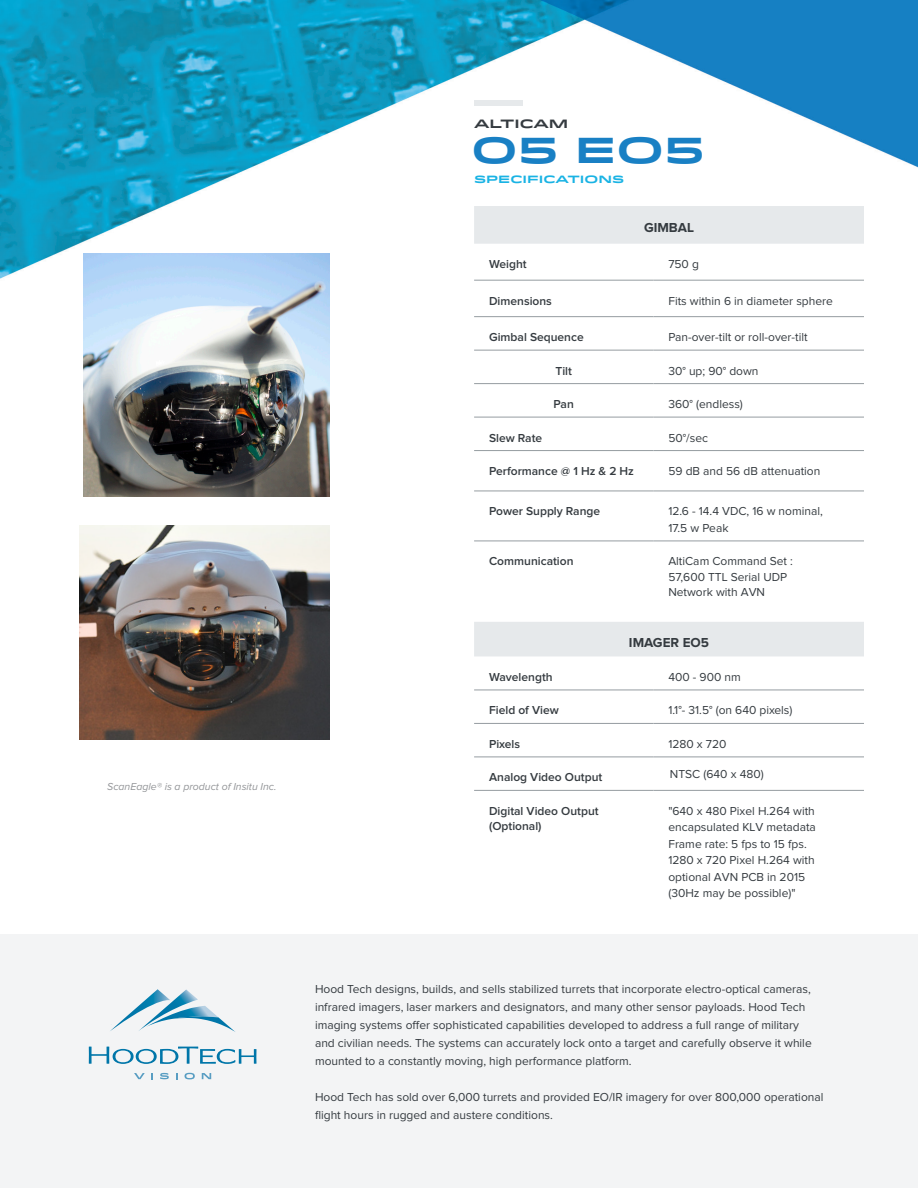
<style>
.page{position:relative;width:918px;height:1188px;background:#fff}
.page>*{position:absolute;margin:0;border:0;box-sizing:border-box;transform-origin:0 0}
.t1{font:700 36px "Idlewild";color:#1980c4}
.t2{font:700 13.5px "Proxima Nova";color:#353b40}
.t3{font:12px/16.5px "Proxima Nova";color:#353b40}
.t4{font:600 12px/15px "Proxima Nova";color:#353b40}
.t5{font:700 12px "Idlewild";color:#353b40}
.t6{font:italic 10.5px "Proxima Nova";color:#939598}
.t7{font:700 10.5px "Idlewild";color:#1ab3e4}
</style>
<div class="page">
<img style="left:0;top:0;width:918px;height:734px">
<img style="left:83px;top:254px;width:247px;height:243px">
<svg style="left:474px;top:206px;width:390px;height:450px"></svg>
<hr style="left:474px;top:280px;width:179px;height:1px;background:#959ca1">
<hr style="left:653px;top:280px;width:211px;height:1px;background:#959ca1">
<hr style="left:474px;top:316px;width:179px;height:1px;background:#959ca1">
<hr style="left:653px;top:316px;width:211px;height:1px;background:#959ca1">
<hr style="left:474px;top:350px;width:179px;height:1px;background:#959ca1">
<hr style="left:653px;top:350px;width:211px;height:1px;background:#959ca1">
<hr style="left:474px;top:383px;width:179px;height:1px;background:#959ca1">
<hr style="left:653px;top:383px;width:211px;height:1px;background:#959ca1">
<hr style="left:474px;top:417px;width:179px;height:1px;background:#959ca1">
<hr style="left:653px;top:417px;width:211px;height:1px;background:#959ca1">
<hr style="left:474px;top:450px;width:179px;height:1px;background:#959ca1">
<hr style="left:653px;top:450px;width:211px;height:1px;background:#959ca1">
<hr style="left:474px;top:491px;width:179px;height:1px;background:#959ca1">
<hr style="left:653px;top:491px;width:211px;height:1px;background:#959ca1">
<hr style="left:474px;top:541px;width:179px;height:1px;background:#959ca1">
<hr style="left:653px;top:541px;width:211px;height:1px;background:#959ca1">
<hr style="left:474px;top:690px;width:179px;height:1px;background:#959ca1">
<hr style="left:653px;top:690px;width:211px;height:1px;background:#959ca1">
<hr style="left:474px;top:723px;width:179px;height:1px;background:#959ca1">
<hr style="left:653px;top:723px;width:211px;height:1px;background:#959ca1">
<hr style="left:474px;top:757px;width:179px;height:1px;background:#959ca1">
<hr style="left:653px;top:757px;width:211px;height:1px;background:#959ca1">
<hr style="left:474px;top:790px;width:179px;height:1px;background:#959ca1">
<hr style="left:653px;top:790px;width:211px;height:1px;background:#959ca1">
<div style="left:474px;top:100px;width:49px;height:6px;background:#e6e9eb"></div>
<div style="left:0;top:934px;width:918px;height:254px;background:#f3f4f5"></div>
<img style="left:170px;top:989px;width:28px;height:17px">
<img style="left:170px;top:1006px;width:46px;height:14px">
<svg style="left:172px;top:1015px;width:63px;height:17px"></svg>
<img style="left:110px;top:989px;width:60px;height:42px">
<svg style="left:89px;top:1047px;width:167px;height:17px"></svg>
<svg style="left:134px;top:1073px;width:11px;height:6px"></svg>
<svg style="left:151px;top:1073px;width:2px;height:6px"></svg>
<svg style="left:160px;top:1073px;width:9px;height:6px"></svg>
<svg style="left:176px;top:1073px;width:2px;height:6px"></svg>
<svg style="left:185px;top:1073px;width:10px;height:6px"></svg>
<svg style="left:202px;top:1073px;width:9px;height:6px"></svg>
<img style="left:79px;top:525px;width:250px;height:215px">
<p class="t6" style="left:107px;top:782px;width:171px">ScanEagle® is a product of Insitu Inc.</p>
<p class="t5" style="left:474px;top:114px;width:96px">ALTICAM</p>
<p class="t1" style="left:471px;top:123px;width:235px">05 EO5</p>
<p class="t7" style="left:474px;top:171px;width:152px">SPECIFICATIONS</p>
<p class="t2" style="left:644px;top:221px;width:52px">GIMBAL</p>
<p class="t4" style="left:489px;top:257px;width:39px">Weight</p>
<p class="t3" style="left:668px;top:256px;width:32px">750 g</p>
<p class="t4" style="left:489px;top:294px;width:64px">Dimensions</p>
<p class="t3" style="left:668px;top:293px;width:166px">Fits within 6 in diameter sphere</p>
<p class="t4" style="left:489px;top:330px;width:96px">Gimbal Sequence</p>
<p class="t3" style="left:668px;top:329px;width:141px">Pan-over-tilt or roll-over-tilt</p>
<p class="t4" style="left:555px;top:364px;width:18px">Tilt</p>
<p class="t3" style="left:668px;top:363px;width:92px">30° up; 90° down</p>
<p class="t4" style="left:554px;top:397px;width:22px">Pan</p>
<p class="t3" style="left:668px;top:396px;width:76px">360° (endless)</p>
<p class="t4" style="left:489px;top:431px;width:55px">Slew Rate</p>
<p class="t3" style="left:668px;top:430px;width:41px">50°/sec</p>
<p class="t4" style="left:489px;top:464px;width:146px">Performance @ 1 Hz &amp; 2 Hz</p>
<p class="t3" style="left:668px;top:463px;width:154px">59 dB and 56 dB attenuation</p>
<p class="t4" style="left:489px;top:504px;width:113px">Power Supply Range</p>
<p class="t3" style="left:668px;top:504px;width:156px">12.6 - 14.4 VDC, 16 w nominal,</p>
<p class="t3" style="left:668px;top:520px;width:62px">17.5 w Peak</p>
<p class="t4" style="left:489px;top:554px;width:86px">Communication</p>
<p class="t3" style="left:668px;top:554px;width:126px;line-height:15.5px">AltiCam Command Set :<br>57,600 TTL Serial UDP<br>Network with AVN</p>
<p class="t2" style="left:629px;top:637px;width:82px">IMAGER EO5</p>
<p class="t4" style="left:489px;top:670px;width:65px">Wavelength</p>
<p class="t3" style="left:668px;top:669px;width:74px">400 - 900 nm</p>
<p class="t4" style="left:489px;top:703px;width:71px">Field of View</p>
<p class="t3" style="left:668px;top:703px;width:126px">1.1°- 31.5° (on 640 pixels)</p>
<p class="t4" style="left:489px;top:737px;width:32px">Pixels</p>
<p class="t3" style="left:668px;top:736px;width:60px">1280 x 720</p>
<p class="t4" style="left:489px;top:770px;width:115px">Analog Video Output</p>
<p class="t3" style="left:670px;top:766px;width:95px">NTSC (640 x 480)</p>
<p class="t4" style="left:489px;top:804px;width:111px">Digital Video Output (Optional)</p>
<p class="t3" style="left:668px;top:803px;width:149px">"640 x 480 Pixel H.264 with encapsulated KLV metadata<br>Frame rate: 5 fps to 15 fps.<br>1280 x 720 Pixel H.264 with optional AVN PCB in 2015 (30Hz may be possible)"</p>
<p class="t3" style="left:315px;top:981px;width:498px;line-height:18px">Hood Tech designs, builds, and sells stabilized turrets that incorporate electro-optical cameras, infrared imagers, laser markers and designators, and many other sensor payloads. Hood Tech imaging systems offer sophisticated capabilities developed to address a full range of military and civilian needs. The systems can accurately lock onto a target and carefully observe it while mounted to a constantly moving, high performance platform.</p>
<p class="t3" style="left:315px;top:1089px;width:510px;line-height:18px">Hood Tech has sold over 6,000 turrets and provided EO/IR imagery for over 800,000 operational flight hours in rugged and austere conditions.</p>
</div>
